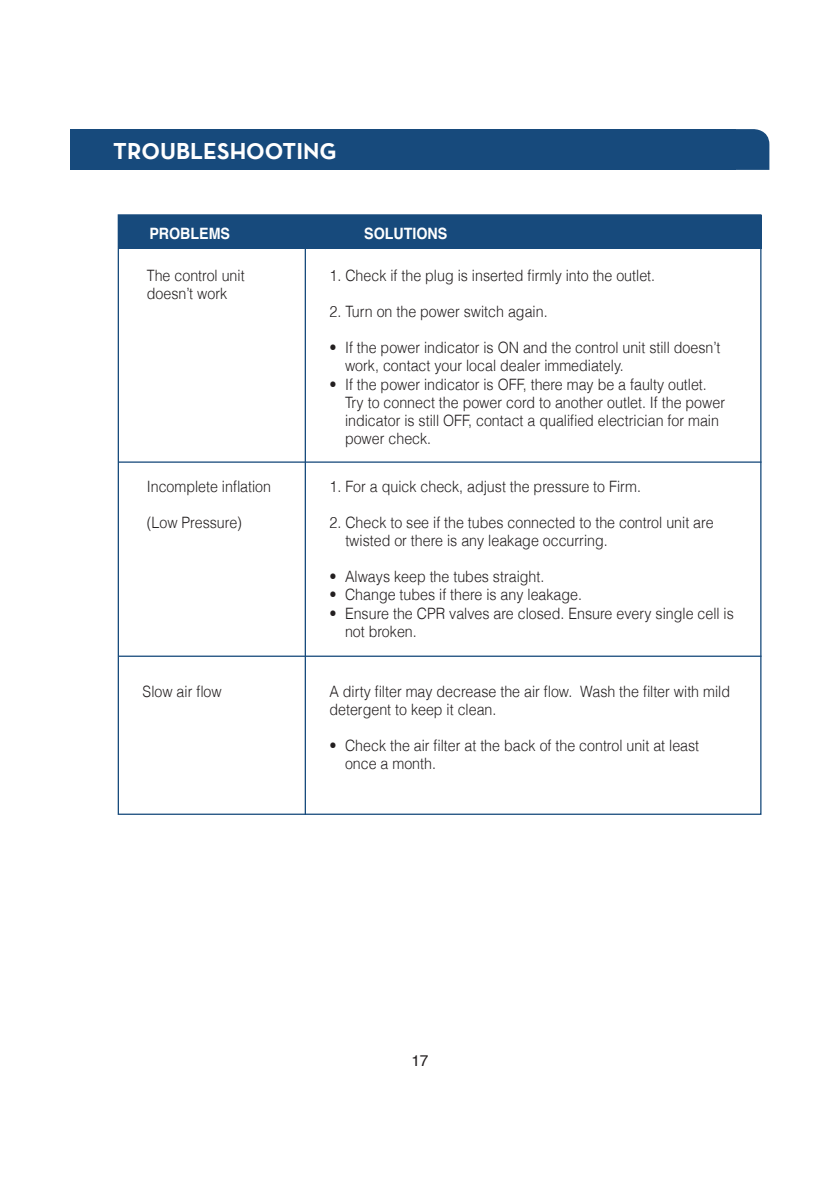
<style>
.page{position:relative;width:840px;height:1190px;background:#fff}
.page>*{position:absolute;margin:0;border:0;box-sizing:border-box;transform-origin:0 0}
.t1{font:700 23.2px "Neutraface Text TT";color:#fff}
.t2{font:300 15.6px/18.2px "Helvetica";color:#231f20;scale:.91 1}
.t3{font:700 15.6px "Helvetica";color:#fff;scale:.91 1}
.t4{font:15.6px "Helvetica";color:#231f20}
</style>
<div class="page">
<svg style="left:736px;top:129px;width:33px;height:41px"></svg>
<div style="left:71px;top:129px;width:665px;height:41px;background:#174a7c"></div>
<div style="left:118px;top:215px;width:644px;height:34px;background:#174a7c"></div>
<hr style="left:305px;top:233px;width:1px;height:582px;background:#174a7c">
<hr style="left:118px;top:461px;width:644px;height:2px;background:#174a7c">
<hr style="left:118px;top:656px;width:644px;height:1px;background:#174a7c">
<h1 class="t1" style="left:113px;top:141px;width:225px">TROUBLESHOOTING</h1>
<p class="t3" style="left:149px;top:227px;width:90px">PROBLEMS</p>
<p class="t3" style="left:364px;top:227px;width:93px">SOLUTIONS</p>
<p class="t2" style="left:147px;top:268px;width:109px">The control unit doesn’t work</p>
<p class="t2" style="left:330px;top:268px;width:359px">1. Check if the plug is inserted firmly into the outlet.</p>
<p class="t2" style="left:330px;top:304px;width:241px">2. Turn on the power switch again.</p>
<p class="t2" style="left:345px;top:340px;width:414px;text-indent:-16px">• If the power indicator is ON and the control unit still doesn’t work, contact your local dealer immediately.</p>
<p class="t2" style="left:345px;top:376px;width:419px;text-indent:-16px">• If the power indicator is OFF, there may be a faulty outlet.<br>Try to connect the power cord to another outlet. If the power indicator is still OFF, contact a qualified electrician for main power check.</p>
<p class="t2" style="left:147px;top:478px;width:138px">Incomplete inflation</p>
<p class="t2" style="left:147px;top:515px;width:106px">(Low Pressure)</p>
<p class="t2" style="left:330px;top:478px;width:344px">1. For a quick check, adjust the pressure to Firm.</p>
<p class="t2" style="left:345px;top:515px;width:406px;text-indent:-16px">2. Check to see if the tubes connected to the control unit are twisted or there is any leakage occurring.</p>
<p class="t2" style="left:330px;top:569px;width:238px">• Always keep the tubes straight.</p>
<p class="t2" style="left:330px;top:587px;width:279px">• Change tubes if there is any leakage.</p>
<p class="t2" style="left:345px;top:605px;width:429px;text-indent:-16px">• Ensure the CPR valves are closed. Ensure every single cell is not broken.</p>
<p class="t2" style="left:143px;top:683px;width:88px">Slow air flow</p>
<p class="t2" style="left:330px;top:683px;width:442px">A dirty filter may decrease the air flow. Wash the filter with mild detergent to keep it clean.</p>
<p class="t2" style="left:345px;top:738px;width:391px;text-indent:-16px">• Check the air filter at the back of the control unit at least once a month.</p>
<p class="t4" style="left:411px;top:1054px;width:19px">17</p>
</div>
